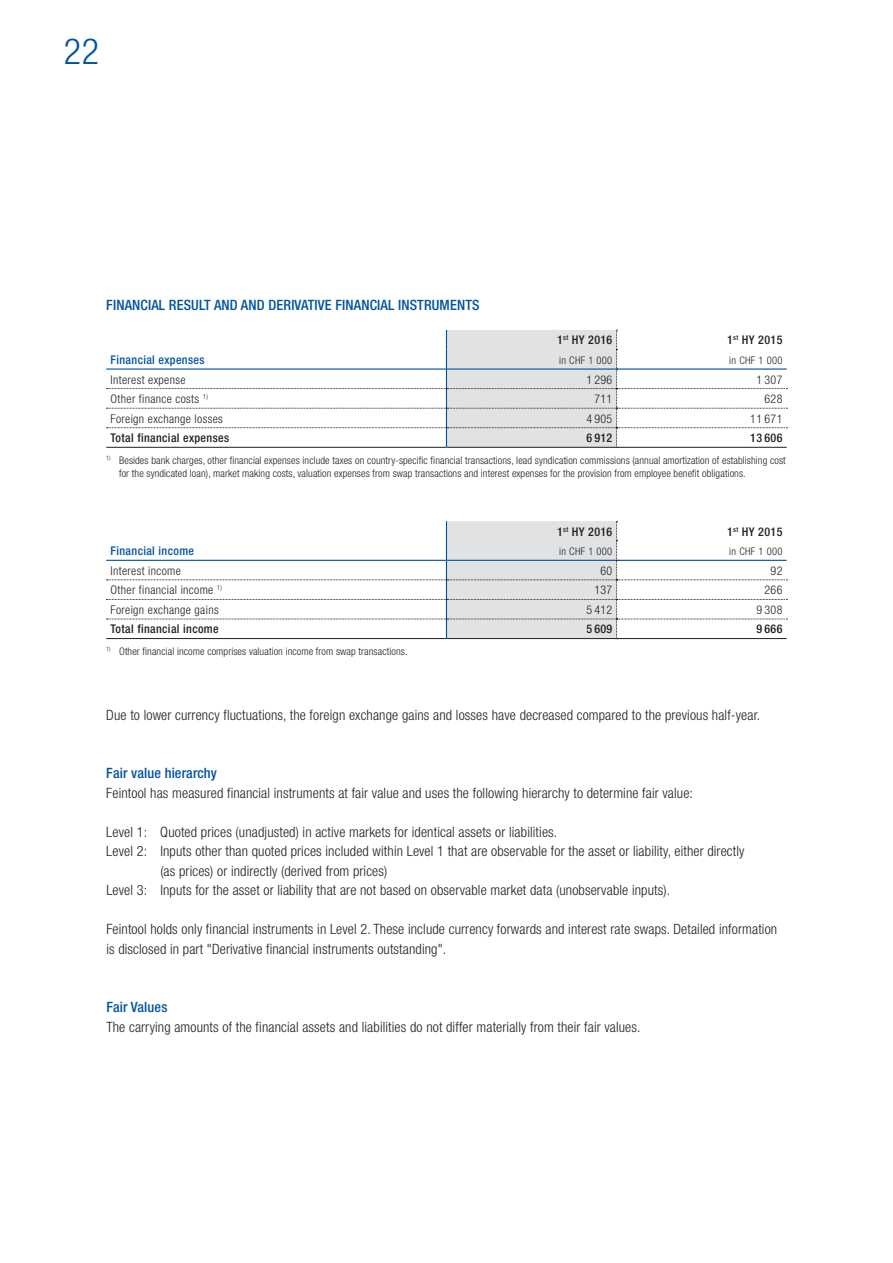
<style>
.page{position:relative;width:893px;height:1263px;background:#fff}
.page>*{position:absolute;margin:0;border:0;box-sizing:border-box;transform-origin:0 0}
.t1{font:300 condensed 36px "Helvetica Neue";color:#0153a0}
.t2{font:300 condensed 14.25px/19.5px "Helvetica Neue";letter-spacing:.01em;color:#231f20}
.t3{font:500 condensed 14.25px "Helvetica Neue";letter-spacing:.01em;color:#0153a0}
.t4{font:300 condensed 12px "Helvetica Neue";letter-spacing:.03em;color:#231f20}
.t5{font:500 condensed 12px "Helvetica Neue";letter-spacing:.03em;color:#231f20}
.t6{font:500 condensed 12px "Helvetica Neue";letter-spacing:.03em;color:#0153a0}
.t7{font:300 condensed 10.5px/13.5px "Helvetica Neue";letter-spacing:.01em;color:#231f20}
</style>
<div class="page">
<hr style="left:106px;top:368px;width:340px;height:2px;background:#0153a0">
<svg style="left:107px;top:330px;width:680px;height:118px"></svg>
<hr style="left:106px;top:447px;width:340px;height:1px;background:#231f20">
<hr style="left:447px;top:447px;width:169px;height:1px;background:#231f20">
<hr style="left:617px;top:447px;width:170px;height:1px;background:#231f20">
<hr style="left:106px;top:560px;width:340px;height:1px;background:#0153a0">
<svg style="left:107px;top:521px;width:680px;height:118px"></svg>
<hr style="left:106px;top:638px;width:340px;height:1px;background:#231f20">
<hr style="left:447px;top:638px;width:169px;height:1px;background:#231f20">
<hr style="left:617px;top:638px;width:170px;height:1px;background:#231f20">
<h1 class="t1" style="left:64px;top:30px;width:37px">22</h1>
<p class="t3" style="left:106px;top:297px;width:375px">FINANCIAL RESULT AND AND DERIVATIVE FINANCIAL INSTRUMENTS</p>
<p class="t5" style="left:557px;top:333px;width:57px">1<sup>st</sup> HY 2016</p>
<p class="t5" style="left:727px;top:333px;width:57px">1<sup>st</sup> HY 2015</p>
<p class="t6" style="left:111px;top:352px;width:96px">Financial expenses</p>
<p class="t7" style="left:559px;top:353px;width:55px">in CHF 1 000</p>
<p class="t7" style="left:729px;top:353px;width:55px">in CHF 1 000</p>
<p class="t4" style="left:111px;top:372px;width:76px">Interest expense</p>
<p class="t4" style="left:586px;top:372px;width:27px">1 296</p>
<p class="t4" style="left:756px;top:372px;width:27px">1 307</p>
<p class="t4" style="left:111px;top:392px;width:99px">Other finance costs <sup>1)</sup></p>
<p class="t4" style="left:594px;top:392px;width:19px">711</p>
<p class="t4" style="left:764px;top:392px;width:20px">628</p>
<p class="t4" style="left:111px;top:411px;width:114px">Foreign exchange losses</p>
<p class="t4" style="left:586px;top:411px;width:27px">4 905</p>
<p class="t4" style="left:750px;top:411px;width:34px">11 671</p>
<p class="t5" style="left:111px;top:431px;width:120px">Total financial expenses</p>
<p class="t5" style="left:586px;top:431px;width:27px">6 912</p>
<p class="t5" style="left:750px;top:431px;width:34px">13 606</p>
<p class="t7" style="left:119px;top:453px;width:668px;text-indent:-13px"><sup>1)</sup> Besides bank charges, other financial expenses include taxes on country-specific financial transactions, lead syndication commissions (annual amortization of establishing cost for the syndicated loan), market making costs, valuation expenses from swap transactions and interest expenses for the provision from employee benefit obligations.</p>
<p class="t5" style="left:557px;top:524px;width:57px">1<sup>st</sup> HY 2016</p>
<p class="t5" style="left:727px;top:524px;width:57px">1<sup>st</sup> HY 2015</p>
<p class="t6" style="left:111px;top:544px;width:85px">Financial income</p>
<p class="t7" style="left:559px;top:545px;width:55px">in CHF 1 000</p>
<p class="t7" style="left:729px;top:545px;width:55px">in CHF 1 000</p>
<p class="t4" style="left:111px;top:564px;width:72px">Interest income</p>
<p class="t4" style="left:600px;top:564px;width:13px">60</p>
<p class="t4" style="left:770px;top:564px;width:13px">92</p>
<p class="t4" style="left:111px;top:583px;width:113px">Other financial income <sup>1)</sup></p>
<p class="t4" style="left:594px;top:583px;width:19px">137</p>
<p class="t4" style="left:764px;top:583px;width:19px">266</p>
<p class="t4" style="left:111px;top:603px;width:110px">Foreign exchange gains</p>
<p class="t4" style="left:586px;top:603px;width:27px">5 412</p>
<p class="t4" style="left:756px;top:603px;width:27px">9 308</p>
<p class="t5" style="left:111px;top:622px;width:110px">Total financial income</p>
<p class="t5" style="left:586px;top:622px;width:27px">5 609</p>
<p class="t5" style="left:756px;top:622px;width:27px">9 666</p>
<p class="t7" style="left:106px;top:644px;width:303px"><sup>1)</sup> Other financial income comprises valuation income from swap transactions.</p>
<p class="t2" style="left:106px;top:705px;width:655px">Due to lower currency fluctuations, the foreign exchange gains and losses have decreased compared to the previous half-year.</p>
<p class="t3" style="left:106px;top:765px;width:112px">Fair value hierarchy</p>
<p class="t2" style="left:106px;top:783px;width:588px">Feintool has measured financial instruments at fair value and uses the following hierarchy to determine fair value:</p>
<p class="t2" style="left:106px;top:822px;width:452px">Level 1: Quoted prices (unadjusted) in active markets for identical assets or liabilities.</p>
<p class="t2" style="left:106px;top:841px;width:640px">Level 2: Inputs other than quoted prices included within Level 1 that are observable for the asset or liability, either directly</p>
<p class="t2" style="left:160px;top:861px;width:229px">(as prices) or indirectly (derived from prices)</p>
<p class="t2" style="left:106px;top:880px;width:565px">Level 3: Inputs for the asset or liability that are not based on observable market data (unobservable inputs).</p>
<p class="t2" style="left:106px;top:919px;width:672px">Feintool holds only financial instruments in Level 2. These include currency forwards and interest rate swaps. Detailed information is disclosed in part "Derivative financial instruments outstanding".</p>
<p class="t3" style="left:106px;top:999px;width:63px">Fair Values</p>
<p class="t2" style="left:106px;top:1017px;width:536px">The carrying amounts of the financial assets and liabilities do not differ materially from their fair values.</p>
</div>
